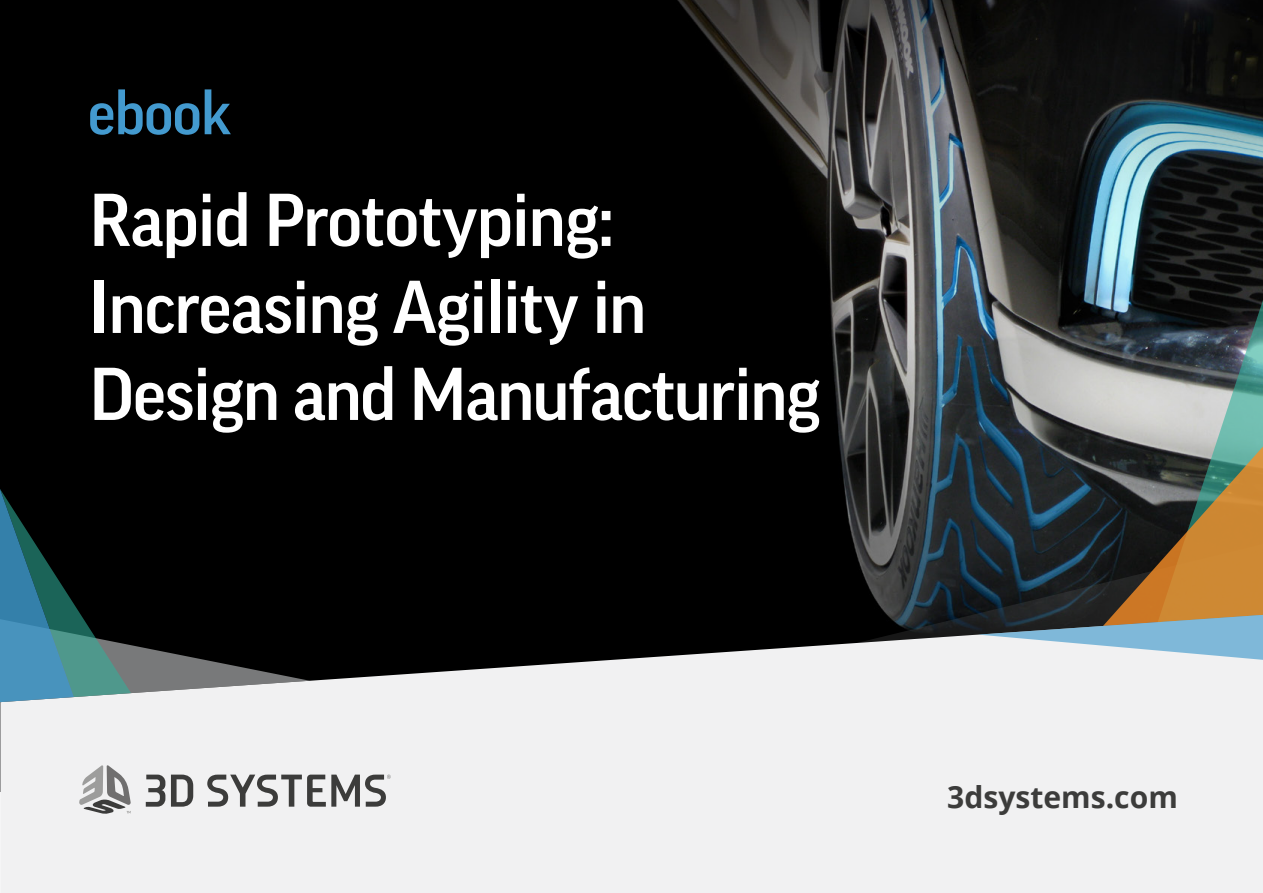
<style>
.page{position:relative;width:1263px;height:893px;background:#fff}
.page>*{position:absolute;margin:0;border:0;box-sizing:border-box;transform-origin:0 0}
.t1{font:500 72px/87px "Good Pro";letter-spacing:-.015em;color:#fff}
.t2{font:500 60px "Good Pro";letter-spacing:-.015em;color:#439acf}
.t3{font:700 30px "Noto Sans";color:#3c3c3b}
</style>
<div class="page">
<img style="left:0;top:0;width:1263px;height:615px">
<svg style="left:0;top:615px;width:1263px;height:278px;fill:#f1f1f2"></svg>
<svg style="left:0;top:489px;width:310px;height:213px"></svg>
<svg style="left:857px;top:300px;width:406px;height:360px"></svg>
<svg style="left:171px;top:775px;width:22px;height:32px"></svg>
<svg style="left:79px;top:765px;width:52px;height:49px"></svg>
<svg style="left:146px;top:775px;width:19px;height:32px"></svg>
<svg style="left:207px;top:775px;width:184px;height:32px"></svg>
<p class="t2" style="left:88px;top:79px;width:145px">ebook</p>
<p class="t1" style="left:88px;top:177px;width:734px">Rapid Prototyping:<br>Increasing Agility in<br>Design and Manufacturing</p>
<p class="t3" style="left:947px;top:776px;width:232px">3dsystems.com</p>
</div>
